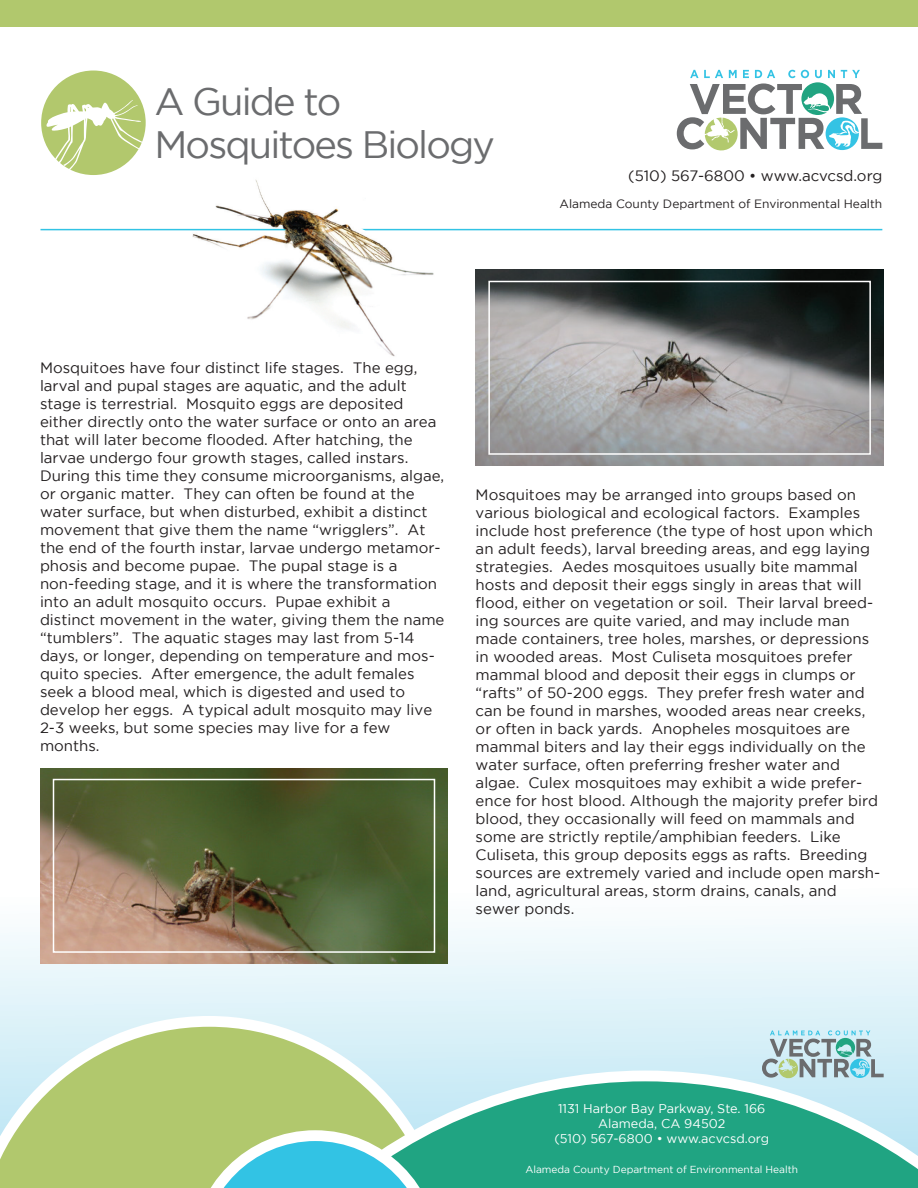
<style>
.page{position:relative;width:918px;height:1188px;background:#fff}
.page>*{position:absolute;margin:0;border:0;box-sizing:border-box;transform-origin:0 0}
.t1{font:38.1px/42.9px "Gotham";letter-spacing:-.05em;color:#6b6c6e}
.t2{font:15px/18px "Gotham";color:#231f20}
.t3{font:12.75px/15.1px "Gotham";color:#fff;text-align:center}
.t4{font:12px "Gotham";color:#231f20}
.t5{font:10.2px "Gotham";color:#fff}
</style>
<div class="page">
<hr style="left:41px;top:229px;width:841px;height:1px;background:#32c3e4">
<svg style="left:677px;top:70px;width:205px;height:80px"></svg>
<div style="left:0;top:0;width:918px;height:27px;background:#b1c86d"></div>
<svg style="left:0;top:923px;width:918px;height:148px"></svg>
<svg style="left:0;top:1016px;width:451px;height:172px;background:#c5daa9"></svg>
<svg style="left:167px;top:1071px;width:751px;height:117px;background:#6bbe9d"></svg>
<svg style="left:192px;top:1130px;width:247px;height:58px"></svg>
<svg style="left:762px;top:1030px;width:122px;height:48px;background:#a8c7ca"></svg>
<div style="left:41px;top:71px;width:105px;height:104px;background:#b2c86d;border-radius:50%"></div>
<svg style="left:41px;top:100px;width:105px;height:75px"></svg>
<img style="left:172px;top:180px;width:272px;height:177px">
<img style="left:476px;top:270px;width:408px;height:195px">
<div style="left:488px;top:281px;width:383px;height:174px;border:2px solid #fff"></div>
<img style="left:40px;top:768px;width:408px;height:196px">
<div style="left:53px;top:779px;width:382px;height:174px;border:2px solid #fff"></div>
<h1 class="t1" style="left:155px;top:79px;width:342px">A Guide to<br>Mosquitoes Biology</h1>
<p class="t2" style="left:628px;top:167px;width:256px">(510) 567-6800 • www.acvcsd.org</p>
<p class="t4" style="left:560px;top:198px;width:324px">Alameda County Department of Environmental Health</p>
<p class="t2" style="left:40px;top:358px;width:406px">Mosquitoes have four distinct life stages. The egg, larval and pupal stages are aquatic, and the adult stage is terrestrial. Mosquito eggs are deposited either directly onto the water surface or onto an area that will later become flooded. After hatching, the larvae undergo four growth stages, called instars.<br>During this time they consume microorganisms, algae, or organic matter. They can often be found at the water surface, but when disturbed, exhibit a distinct movement that give them the name “wrigglers”. At the end of the fourth instar, larvae undergo metamor&shy;phosis and become pupae. The pupal stage is a non-feeding stage, and it is where the transformation into an adult mosquito occurs. Pupae exhibit a distinct movement in the water, giving them the name “tumblers”. The aquatic stages may last from 5-14 days, or longer, depending on temperature and mos&shy;quito species. After emergence, the adult females seek a blood meal, which is digested and used to develop her eggs. A typical adult mosquito may live 2-3 weeks, but some species may live for a few months.</p>
<p class="t2" style="left:476px;top:485px;width:406px">Mosquitoes may be arranged into groups based on various biological and ecological factors. Examples include host preference (the type of host upon which an adult feeds), larval breeding areas, and egg laying strategies. Aedes mosquitoes usually bite mammal hosts and deposit their eggs singly in areas that will flood, either on vegetation or soil. Their larval breed&shy;ing sources are quite varied, and may include man made containers, tree holes, marshes, or depressions in wooded areas. Most Culiseta mosquitoes prefer mammal blood and deposit their eggs in clumps or “rafts” of 50-200 eggs. They prefer fresh water and can be found in marshes, wooded areas near creeks, or often in back yards. Anopheles mosquitoes are mammal biters and lay their eggs individually on the water surface, often preferring fresher water and algae. Culex mosquitoes may exhibit a wide prefer&shy;ence for host blood. Although the majority prefer bird blood, they occasionally will feed on mammals and some are strictly reptile/amphibian feeders. Like Culiseta, this group deposits eggs as rafts. Breeding sources are extremely varied and include open marsh&shy;land, agricultural areas, storm drains, canals, and sewer ponds.</p>
<p class="t3" style="left:554px;top:1101px;width:216px">1131 Harbor Bay Parkway, Ste. 166<br>Alameda, CA 94502<br>(510) 567-6800 • www.acvcsd.org</p>
<p class="t5" style="left:525px;top:1164px;width:274px">Alameda County Department of Environmental Health</p>
</div>
